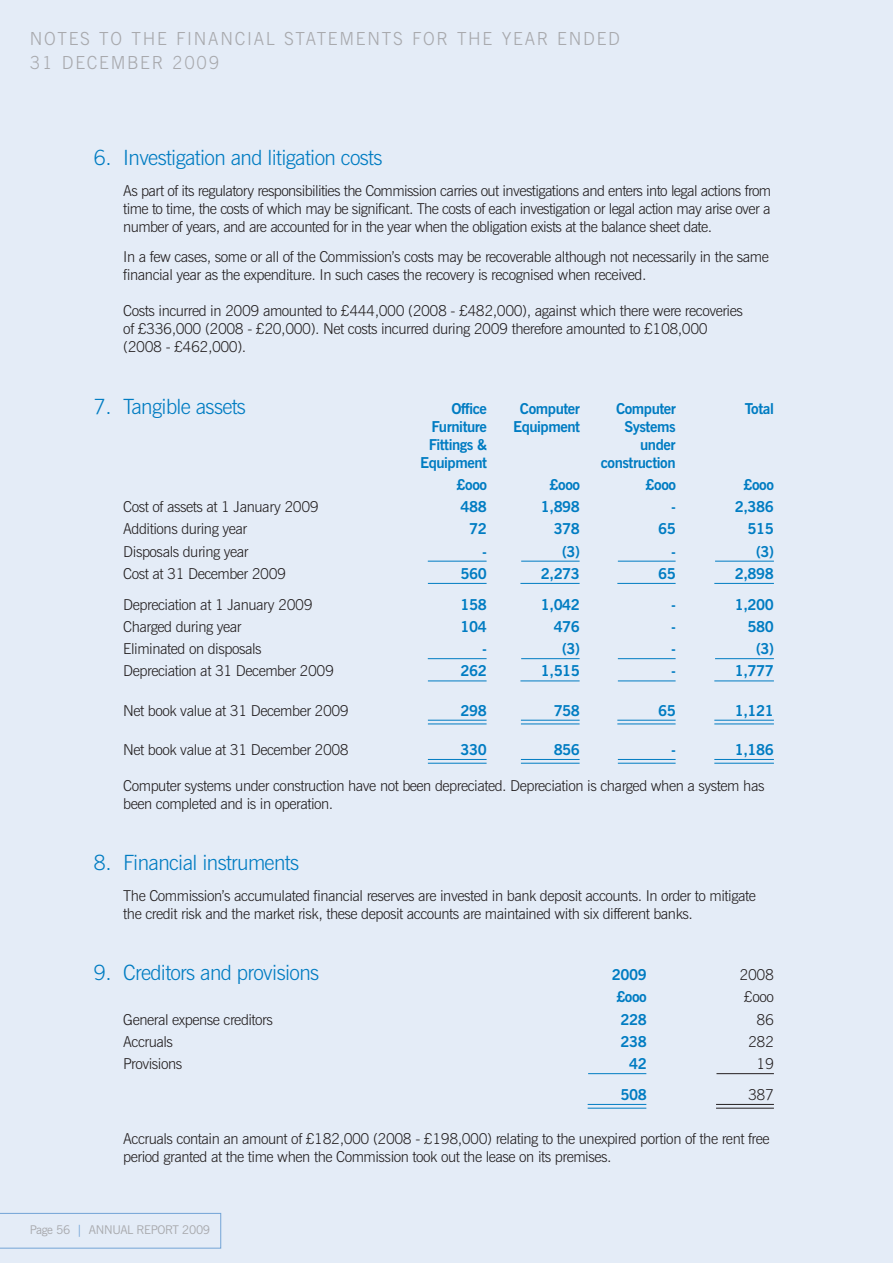
<style>
.page{position:relative;width:893px;height:1263px;background:#e4ecf7}
.page>*{position:absolute;margin:0;border:0;box-sizing:border-box;transform-origin:0 0}
.t1{font:300 21px "News Gothic BT";letter-spacing:-.03em;color:#007cc2}
.t2{font:300 18px "News Gothic BT";letter-spacing:.1em;color:#a8a9ad}
.t3{font:300 15px/18px "News Gothic BT";letter-spacing:-.03em;color:#231f20}
.t4{font:700 15px "News Gothic BT";letter-spacing:-.03em;color:#007cc2}
.t5{font:12px "News Gothic BT";letter-spacing:-.025em;color:#a8a9ad}
.s1{color:#73a4d6}
</style>
<div class="page">
<svg style="left:0;top:1213px;width:221px;height:35px"></svg>
<hr style="left:428px;top:561px;width:59px;height:1px;background:#007cc2">
<hr style="left:521px;top:561px;width:59px;height:1px;background:#007cc2">
<hr style="left:618px;top:561px;width:58px;height:1px;background:#007cc2">
<hr style="left:715px;top:561px;width:59px;height:1px;background:#007cc2">
<hr style="left:428px;top:583px;width:59px;height:1px;background:#007cc2">
<hr style="left:520px;top:583px;width:60px;height:1px;background:#007cc2">
<hr style="left:617px;top:583px;width:59px;height:1px;background:#007cc2">
<hr style="left:714px;top:583px;width:60px;height:1px;background:#007cc2">
<hr style="left:428px;top:658px;width:59px;height:1px;background:#007cc2">
<hr style="left:521px;top:658px;width:59px;height:1px;background:#007cc2">
<hr style="left:618px;top:658px;width:58px;height:1px;background:#007cc2">
<hr style="left:715px;top:658px;width:59px;height:1px;background:#007cc2">
<hr style="left:428px;top:680px;width:59px;height:1px;background:#007cc2">
<hr style="left:520px;top:680px;width:60px;height:1px;background:#007cc2">
<hr style="left:618px;top:680px;width:58px;height:1px;background:#007cc2">
<hr style="left:714px;top:680px;width:60px;height:1px;background:#007cc2">
<hr style="left:428px;top:720px;width:59px;height:1px;background:#007cc2">
<hr style="left:428px;top:723px;width:59px;height:1px;background:#007cc2">
<hr style="left:521px;top:720px;width:59px;height:1px;background:#007cc2">
<hr style="left:521px;top:723px;width:59px;height:1px;background:#007cc2">
<hr style="left:617px;top:720px;width:59px;height:1px;background:#007cc2">
<hr style="left:617px;top:723px;width:59px;height:1px;background:#007cc2">
<hr style="left:714px;top:720px;width:60px;height:1px;background:#007cc2">
<hr style="left:714px;top:723px;width:60px;height:1px;background:#007cc2">
<hr style="left:428px;top:759px;width:59px;height:1px;background:#007cc2">
<hr style="left:428px;top:763px;width:59px;height:1px;background:#007cc2">
<hr style="left:521px;top:759px;width:59px;height:1px;background:#007cc2">
<hr style="left:521px;top:763px;width:59px;height:1px;background:#007cc2">
<hr style="left:618px;top:759px;width:58px;height:1px;background:#007cc2">
<hr style="left:618px;top:763px;width:58px;height:1px;background:#007cc2">
<hr style="left:714px;top:759px;width:60px;height:1px;background:#007cc2">
<hr style="left:714px;top:763px;width:60px;height:1px;background:#007cc2">
<hr style="left:588px;top:1073px;width:58px;height:1px;background:#007cc2">
<hr style="left:716px;top:1073px;width:58px;height:1px;background:#231f20">
<hr style="left:588px;top:1104px;width:58px;height:1px;background:#007cc2">
<hr style="left:588px;top:1108px;width:58px;height:1px;background:#007cc2">
<hr style="left:716px;top:1104px;width:58px;height:1px;background:#231f20">
<hr style="left:716px;top:1108px;width:58px;height:1px;background:#231f20">
<p class="t2" style="left:30px;top:28px;width:27px">Notes</p>
<p class="t2" style="left:99px;top:28px;width:45px">to the</p>
<p class="t2" style="left:176px;top:28px;width:12px">financial</p>
<p class="t2" style="left:284px;top:28px;width:13px">statements</p>
<p class="t2" style="left:412px;top:28px;width:13px">for</p>
<p class="t2" style="left:457px;top:28px;width:13px">the</p>
<p class="t2" style="left:502px;top:28px;width:13px">year</p>
<p class="t2" style="left:557px;top:28px;width:14px">ended</p>
<p class="t2" style="left:30px;top:52px;width:59px">31 December</p>
<p class="t2" style="left:172px;top:52px;width:49px">2009</p>
<h1 class="t1" style="left:94px;top:145px;width:290px">6. Investigation and litigation costs</h1>
<p class="t3" style="left:123px;top:181px;width:649px;text-align:justify">As part of its regulatory responsibilities the Commission carries out investigations and enters into legal actions from time to time, the costs of which may be significant. The costs of each investigation or legal action may arise over a number of years, and are accounted for in the year when the obligation exists at the balance sheet date.</p>
<p class="t3" style="left:123px;top:248px;width:647px">In a few cases, some or all of the Commission’s costs may be recoverable although not necessarily in the same financial year as the expenditure. In such cases the recovery is recognised when received.</p>
<p class="t3" style="left:123px;top:302px;width:621px">Costs incurred in 2009 amounted to £444,000 (2008 - £482,000), against which there were recoveries of £336,000 (2008 - £20,000). Net costs incurred during 2009 therefore amounted to £108,000 (2008 - £462,000).</p>
<h1 class="t1" style="left:94px;top:393px;width:154px">7. Tangible assets</h1>
<p class="t4" style="left:451px;top:399px;width:37px">Office</p>
<p class="t4" style="left:520px;top:399px;width:62px">Computer</p>
<p class="t4" style="left:616px;top:399px;width:62px">Computer</p>
<p class="t4" style="left:745px;top:399px;width:30px">Total</p>
<p class="t4" style="left:431px;top:417px;width:57px">Furniture</p>
<p class="t4" style="left:513px;top:417px;width:68px">Equipment</p>
<p class="t4" style="left:624px;top:417px;width:53px">Systems</p>
<p class="t4" style="left:429px;top:435px;width:60px">Fittings &amp;</p>
<p class="t4" style="left:640px;top:435px;width:37px">under</p>
<p class="t4" style="left:420px;top:453px;width:68px">Equipment</p>
<p class="t4" style="left:601px;top:453px;width:76px">construction</p>
<p class="t4" style="left:457px;top:475px;width:32px">£ooo</p>
<p class="t4" style="left:550px;top:475px;width:32px">£ooo</p>
<p class="t4" style="left:646px;top:475px;width:32px">£ooo</p>
<p class="t4" style="left:743px;top:475px;width:32px">£ooo</p>
<p class="t3" style="left:123px;top:498px;width:197px">Cost of assets at 1 January 2009</p>
<p class="t4" style="left:461px;top:498px;width:28px">488</p>
<p class="t4" style="left:541px;top:498px;width:41px">1,898</p>
<p class="t4" style="left:671px;top:498px;width:6px">-</p>
<p class="t4" style="left:735px;top:498px;width:41px">2,386</p>
<p class="t3" style="left:123px;top:520px;width:125px">Additions during year</p>
<p class="t4" style="left:469px;top:520px;width:19px">72</p>
<p class="t4" style="left:554px;top:520px;width:28px">378</p>
<p class="t4" style="left:658px;top:520px;width:19px">65</p>
<p class="t4" style="left:747px;top:520px;width:28px">515</p>
<p class="t3" style="left:123px;top:542px;width:127px">Disposals during year</p>
<p class="t4" style="left:482px;top:542px;width:6px">-</p>
<p class="t4" style="left:562px;top:542px;width:19px">(3)</p>
<p class="t4" style="left:671px;top:542px;width:6px">-</p>
<p class="t4" style="left:756px;top:542px;width:19px">(3)</p>
<p class="t3" style="left:123px;top:564px;width:164px">Cost at 31 December 2009</p>
<p class="t4" style="left:461px;top:564px;width:28px">560</p>
<p class="t4" style="left:541px;top:564px;width:41px">2,273</p>
<p class="t4" style="left:658px;top:564px;width:19px">65</p>
<p class="t4" style="left:735px;top:564px;width:41px">2,898</p>
<p class="t3" style="left:123px;top:595px;width:191px">Depreciation at 1 January 2009</p>
<p class="t4" style="left:461px;top:595px;width:28px">158</p>
<p class="t4" style="left:541px;top:595px;width:41px">1,042</p>
<p class="t4" style="left:671px;top:595px;width:6px">-</p>
<p class="t4" style="left:735px;top:595px;width:41px">1,200</p>
<p class="t3" style="left:123px;top:617px;width:120px">Charged during year</p>
<p class="t4" style="left:461px;top:617px;width:28px">104</p>
<p class="t4" style="left:554px;top:617px;width:28px">476</p>
<p class="t4" style="left:671px;top:617px;width:6px">-</p>
<p class="t4" style="left:747px;top:617px;width:28px">580</p>
<p class="t3" style="left:123px;top:640px;width:140px">Eliminated on disposals</p>
<p class="t4" style="left:482px;top:640px;width:6px">-</p>
<p class="t4" style="left:562px;top:640px;width:19px">(3)</p>
<p class="t4" style="left:671px;top:640px;width:6px">-</p>
<p class="t4" style="left:756px;top:640px;width:19px">(3)</p>
<p class="t3" style="left:123px;top:662px;width:212px">Depreciation at 31 December 2009</p>
<p class="t4" style="left:461px;top:662px;width:28px">262</p>
<p class="t4" style="left:541px;top:662px;width:41px">1,515</p>
<p class="t4" style="left:671px;top:662px;width:6px">-</p>
<p class="t4" style="left:735px;top:662px;width:41px">1,777</p>
<p class="t3" style="left:123px;top:701px;width:227px">Net book value at 31 December 2009</p>
<p class="t4" style="left:461px;top:701px;width:28px">298</p>
<p class="t4" style="left:554px;top:701px;width:28px">758</p>
<p class="t4" style="left:658px;top:701px;width:19px">65</p>
<p class="t4" style="left:735px;top:701px;width:41px">1,121</p>
<p class="t3" style="left:123px;top:740px;width:227px">Net book value at 31 December 2008</p>
<p class="t4" style="left:461px;top:740px;width:28px">330</p>
<p class="t4" style="left:554px;top:740px;width:28px">856</p>
<p class="t4" style="left:671px;top:740px;width:6px">-</p>
<p class="t4" style="left:735px;top:740px;width:41px">1,186</p>
<p class="t3" style="left:123px;top:776px;width:643px">Computer systems under construction have not been depreciated. Depreciation is charged when a system has been completed and is in operation.</p>
<h1 class="t1" style="left:94px;top:850px;width:207px">8. Financial instruments</h1>
<p class="t3" style="left:123px;top:886px;width:634px">The Commission’s accumulated financial reserves are invested in bank deposit accounts. In order to mitigate the credit risk and the market risk, these deposit accounts are maintained with six different banks.</p>
<h1 class="t1" style="left:94px;top:960px;width:227px">9. Creditors and provisions</h1>
<p class="t4" style="left:612px;top:966px;width:37px">2009</p>
<p class="t3" style="left:740px;top:966px;width:36px">2008</p>
<p class="t4" style="left:616px;top:988px;width:32px">£ooo</p>
<p class="t3" style="left:744px;top:988px;width:31px">£ooo</p>
<p class="t3" style="left:123px;top:1010px;width:151px">General expense creditors</p>
<p class="t4" style="left:620px;top:1010px;width:28px">228</p>
<p class="t3" style="left:756px;top:1010px;width:19px">86</p>
<p class="t3" style="left:123px;top:1032px;width:51px">Accruals</p>
<p class="t4" style="left:620px;top:1032px;width:28px">238</p>
<p class="t3" style="left:748px;top:1032px;width:27px">282</p>
<p class="t3" style="left:123px;top:1055px;width:61px">Provisions</p>
<p class="t4" style="left:629px;top:1055px;width:19px">42</p>
<p class="t3" style="left:756px;top:1055px;width:19px">19</p>
<p class="t4" style="left:620px;top:1085px;width:28px">508</p>
<p class="t3" style="left:748px;top:1085px;width:27px">387</p>
<p class="t3" style="left:123px;top:1130px;width:648px">Accruals contain an amount of £182,000 (2008 - £198,000) relating to the unexpired portion of the rent free period granted at the time when the Commission took out the lease on its premises.</p>
<p class="t5" style="left:30px;top:1223px;width:182px">Page 56 <span class="s1">|</span> ANNUAL REPORT 2009</p>
</div>
